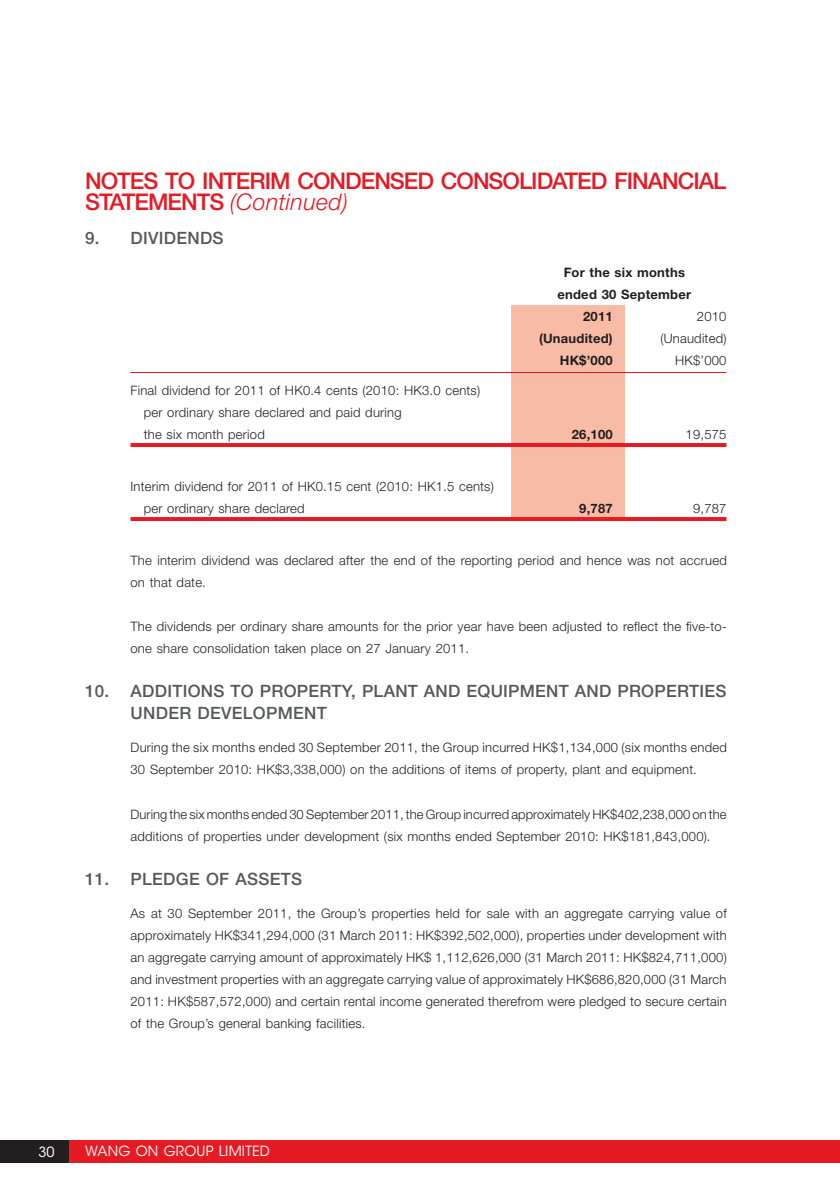
<style>
.page{position:relative;width:840px;height:1191px;background:#fff}
.page>*{position:absolute;margin:0;border:0;box-sizing:border-box;transform-origin:0 0}
.t1{font:500 23px "Helvetica Neue LT Std";letter-spacing:-.045em;color:#e51a23}
.t2{font:italic 300 23px "Helvetica Neue LT Std";letter-spacing:.015em;color:#e51a23}
.t3{font:500 17px/22px "Helvetica Neue LT Std";letter-spacing:.015em;color:#57585a}
.t4{font:14px "ITC Avant Garde Std";letter-spacing:.015em;color:#fff}
.t5{font:300 13px/22px "Helvetica Neue LT Std";letter-spacing:.015em;color:#231f20}
.t6{font:700 13px "Helvetica Neue LT Std";letter-spacing:.015em;color:#231f20}
</style>
<div class="page">
<div style="left:0;top:1140px;width:839px;height:22px;background:#e51a23"></div>
<div style="left:0;top:1140px;width:68px;height:22px;background:#231f20"></div>
<svg style="left:839px;top:1140px;width:1px;height:22px"></svg>
<div style="left:510px;top:305px;width:114px;height:213px;background:#f8bba5"></div>
<hr style="left:130px;top:372px;width:596px;height:1px;background:#e51a23">
<hr style="left:130px;top:443px;width:596px;height:4px;background:#e51a23">
<hr style="left:130px;top:517px;width:596px;height:4px;background:#e51a23">
<h1 class="t1" style="left:85px;top:167px;width:31px">NOTES</h1>
<h1 class="t1" style="left:165px;top:167px;width:164px">TO INTERIM CONDENSED</h1>
<h1 class="t1" style="left:440px;top:167px;width:15px">CONSOLID</h1>
<h1 class="t1" style="left:552px;top:167px;width:28px">ATED</h1>
<h1 class="t1" style="left:614px;top:167px;width:106px">FINANCIAL</h1>
<h1 class="t1" style="left:85px;top:188px;width:97px">STATE MENTS</h1>
<h1 class="t2" style="left:230px;top:188px;width:120px">(Continued)</h1>
<h2 class="t3" style="left:85px;top:226px;width:140px">9. DIVIDENDS</h2>
<p class="t6" style="left:563px;top:264px;width:123px">For the six months</p>
<p class="t6" style="left:557px;top:286px;width:135px">ended 30 September</p>
<p class="t6" style="left:583px;top:308px;width:31px">2011</p>
<p class="t5" style="left:696px;top:305px;width:31px">2010</p>
<p class="t6" style="left:538px;top:330px;width:75px">(Unaudited)</p>
<p class="t5" style="left:660px;top:327px;width:68px">(Unaudited)</p>
<p class="t6" style="left:559px;top:352px;width:54px">HK$’000</p>
<p class="t5" style="left:674px;top:349px;width:53px">HK$’000</p>
<p class="t5" style="left:144px;top:379px;width:338px;text-indent:-13px">Final dividend for 2011 of HK0. 4 cents (2010: HK3. 0 cents) per ordinary share declared and paid during<br>the six month period</p>
<p class="t6" style="left:571px;top:426px;width:42px">26,100</p>
<p class="t5" style="left:685px;top:423px;width:42px">19,575</p>
<p class="t5" style="left:144px;top:475px;width:351px;text-indent:-13px">Interim dividend for 2011 of HK0. 15 cent (2010: HK1. 5 cents) per ordinary share declared</p>
<p class="t6" style="left:579px;top:500px;width:35px">9,787</p>
<p class="t5" style="left:692px;top:497px;width:35px">9,787</p>
<p class="t5" style="left:130px;top:549px;width:597px">The interim dividend was declared after the end of the reporting period and hence was not accrued on that date.</p>
<p class="t5" style="left:130px;top:615px;width:597px">The dividends per ordinary share amounts for the prior year have been adjusted to reflect the five-to&shy;one share consolidation taken place on 27 January 2011.</p>
<h2 class="t3" style="left:130px;top:680px;width:597px;text-indent:-45px">10. ADDITIONS TO PROPERTY, PLANT AND EQUIPM ENT AND PROPERTIES<br>UNDER DEVELOPM ENT</h2>
<p class="t5" style="left:130px;top:736px;width:597px">During the six months ended 30 September 2011, the Group incurred HK$1,134,000 (six months ended<br>30 September 2010: HK$3,338,000) on the additions of items of property, plant and equipment.</p>
<p class="t5" style="left:130px;top:802px;width:597px">During the six months ended 30 September 2011, the Group incurred approximately HK$402,238,000 on the additions of properties under development (six months ended September 2010: HK$181,843,000).</p>
<h2 class="t3" style="left:85px;top:867px;width:218px">11. PLEDGE OF ASSETS</h2>
<p class="t5" style="left:130px;top:902px;width:597px;text-align:justify">As at 30 September 2011, the Group’s properties held for sale with an aggregate carrying value of approximately HK$341,294,000 (31 March 2011: HK$392,502,000), properties under development with an aggregate carrying amount of approximately HK$ 1,112,626,000 (31 March 2011: HK$824,711,000) and investment properties with an aggregate carrying value of approximately HK$686,820,000 (31 March 2011: HK$587,572,000) and certain rental income generated therefrom were pledged to secure certain of the Group’s general banking facilities.</p>
<p class="t4" style="left:38px;top:1143px;width:18px">30</p>
<p class="t4" style="left:85px;top:1142px;width:186px">WANG ON GROUP LIMITED</p>
</div>
